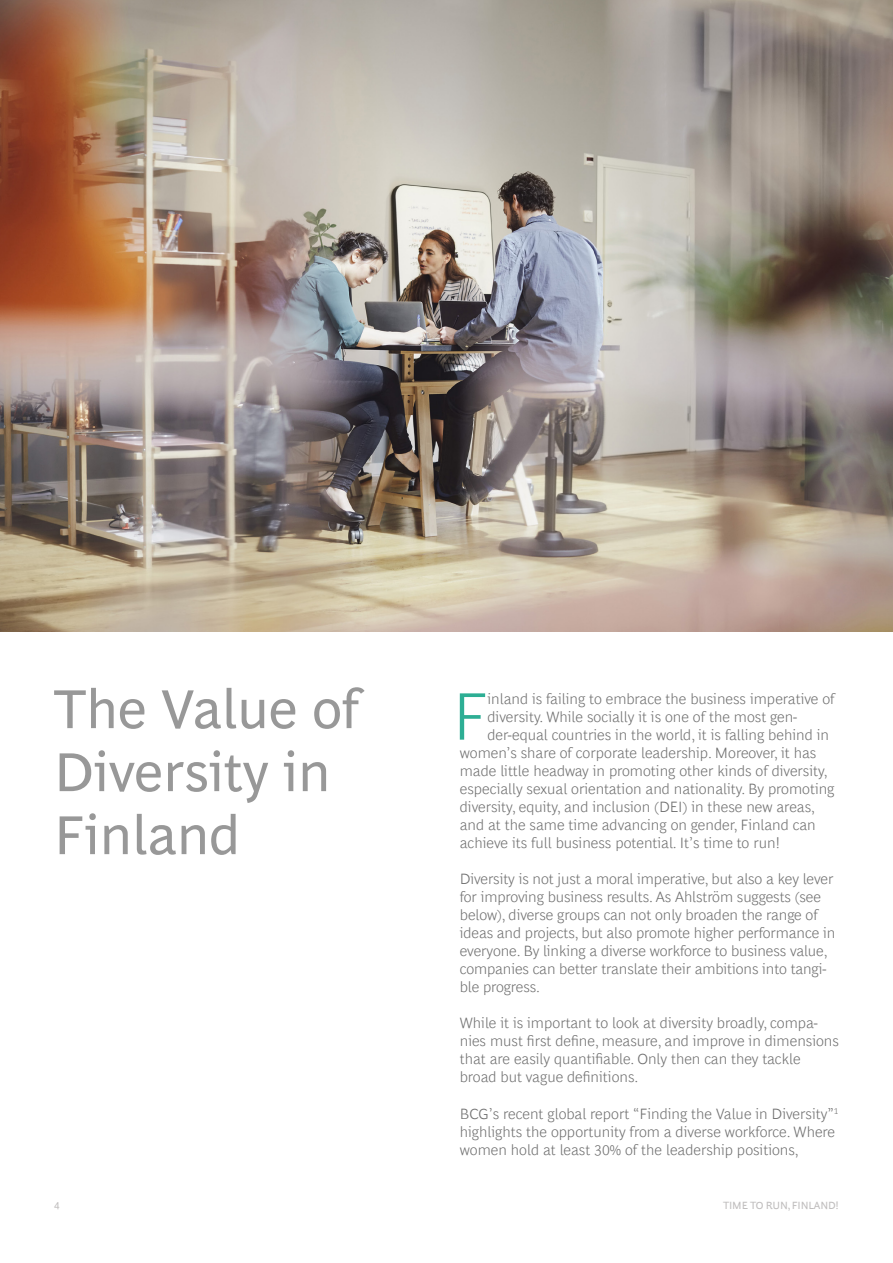
<style>
.page{position:relative;width:893px;height:1263px;background:#fff}
.page>*{position:absolute;margin:0;border:0;box-sizing:border-box;transform-origin:0 0}
.Chapter_start_drop_c{font:300 68.1px "Henderson BCG Sans";color:#2dae94}
.Chapter_-_Title{font:55.5px/63px "Henderson BCG Sans";color:#989898}
.Body_Copy{font:300 15px/18px "Henderson BCG Sans";letter-spacing:-.005em;color:#707070}
.Chapter_start_drop_c-2{font:300 15px "Henderson BCG Sans";color:#707070}
.t1{font:10.5px "Henderson BCG Sans";letter-spacing:-.02em;color:#c0bebe}
</style>
<div class="page">
<img style="left:0;top:0;width:893px;height:631px">
<p class="Chapter_-_Title" style="left:54px;top:673px;width:307px">The Value of<br>Diversity in<br>Finland</p>
<p class="Chapter_start_drop_c" style="left:452px;top:666px;width:37px">F</p>
<p class="Chapter_start_drop_c-2" style="left:487px;top:687px;width:349px">inland is failing to embrace the business imperative of</p>
<p class="Chapter_start_drop_c-2" style="left:487px;top:705px;width:311px">diversity. While socially it is one of the most gen-</p>
<p class="Chapter_start_drop_c-2" style="left:487px;top:723px;width:343px">der-equal countries in the world, it is falling behind in</p>
<p class="Chapter_start_drop_c-2" style="left:460px;top:741px;width:358px">women’s share of corporate leadership. Moreover, it has</p>
<p class="Chapter_start_drop_c-2" style="left:460px;top:760px;width:369px">made little headway in promoting other kinds of diversity,</p>
<p class="Chapter_start_drop_c-2" style="left:460px;top:778px;width:376px">especially sexual orientation and nationality. By promoting</p>
<p class="Chapter_start_drop_c-2" style="left:460px;top:796px;width:357px">diversity, equity, and inclusion (DEI) in these new areas,</p>
<p class="Chapter_start_drop_c-2" style="left:460px;top:814px;width:357px">and at the same time advancing on gender, Finland can</p>
<p class="Chapter_start_drop_c-2" style="left:460px;top:832px;width:322px">achieve its full business potential. It’s time to run!</p>
<p class="Body_Copy" style="left:460px;top:869px;width:377px">Diversity is not just a moral imperative, but also a key lever for improving business results. As Ahlström suggests (see below), diverse groups can not only broaden the range of ideas and projects, but also promote higher performance in everyone. By linking a diverse workforce to business value, companies can better translate their ambitions into tangi&shy;ble progress.</p>
<p class="Body_Copy" style="left:460px;top:1013px;width:381px">While it is important to look at diversity broadly, compa&shy;nies must first define, measure, and improve in dimensions that are easily quantifiable. Only then can they tackle broad but vague definitions.</p>
<p class="Body_Copy" style="left:460px;top:1103px;width:380px">BCG’s recent global report “Finding the Value in Diversity”<sup>1 </sup>highlights the opportunity from a diverse workforce. Where women hold at least 30% of the leadership positions,</p>
<p class="t1" style="left:54px;top:1198px;width:7px">4</p>
<p class="t1" style="left:723px;top:1198px;width:117px">TIME TO RUN, FINLAND!</p>
</div>
